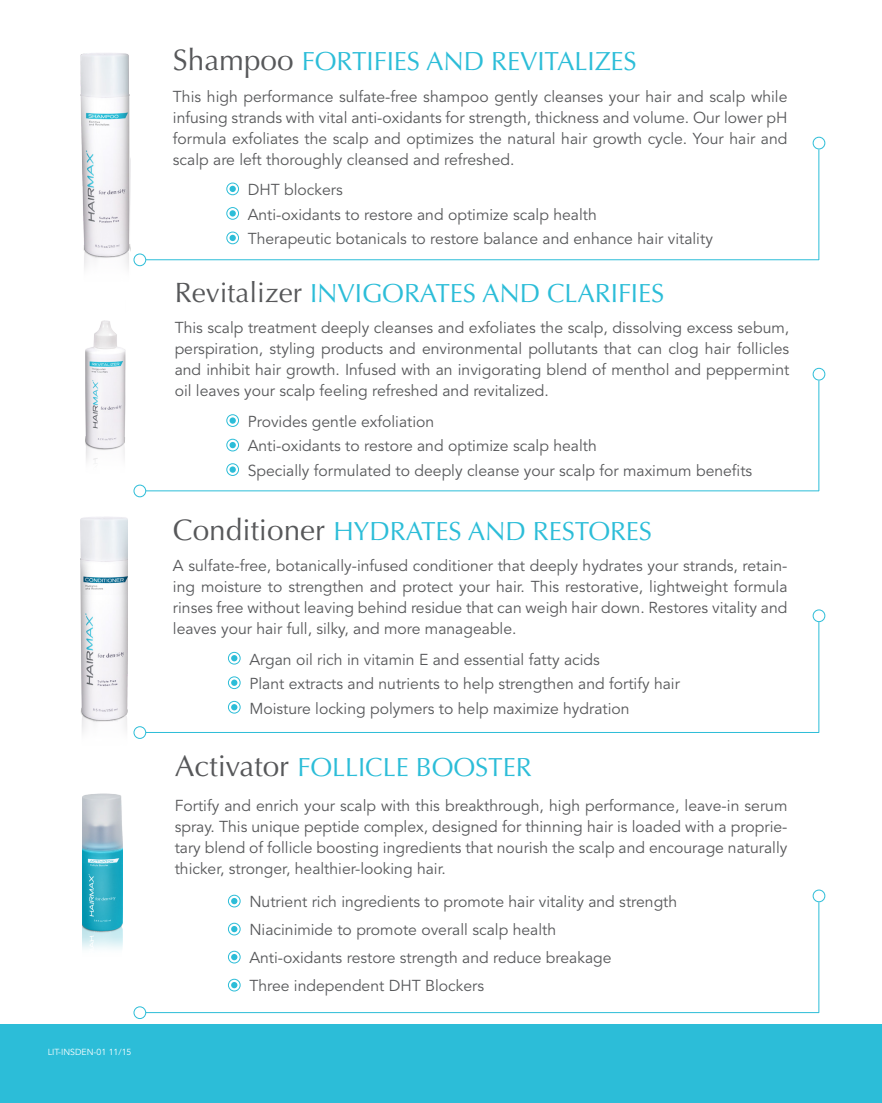
<style>
.page{position:relative;width:882px;height:1103px;background:#fff}
.page>*{position:absolute;margin:0;border:0;box-sizing:border-box;transform-origin:0 0}
.t1{font:26.25px "Optima LT Std";letter-spacing:-.005em;color:#2cbdd8}
.t2{font:15.75px/21px "Avenir";color:#57585a;text-align:justify}
.t3{font:8.75px "Avenir";color:#fff}
.s1{font-size:29.75px;color:#57585a}
.s2{font-size:28px;color:#57585a}
</style>
<div class="page">
<div style="left:0;top:1024px;width:882px;height:78px;background:#2cbdd8"></div>
<hr style="left:818px;top:149px;width:1px;height:111px;background:#2cbdd8">
<hr style="left:146px;top:259px;width:673px;height:1px;background:#2cbdd8">
<div style="left:134px;top:253px;width:12px;height:13px;border:1px solid #2cbdd8;border-radius:50%"></div>
<div style="left:813px;top:137px;width:12px;height:12px;border:1px solid #2cbdd8;border-radius:50%"></div>
<hr style="left:818px;top:380px;width:1px;height:111px;background:#2cbdd8">
<hr style="left:146px;top:490px;width:673px;height:1px;background:#2cbdd8">
<div style="left:134px;top:484px;width:12px;height:13px;border:1px solid #2cbdd8;border-radius:50%"></div>
<div style="left:813px;top:368px;width:12px;height:12px;border:1px solid #2cbdd8;border-radius:50%"></div>
<hr style="left:818px;top:622px;width:1px;height:110px;background:#2cbdd8">
<hr style="left:146px;top:732px;width:673px;height:1px;background:#2cbdd8">
<div style="left:134px;top:726px;width:12px;height:13px;border:1px solid #2cbdd8;border-radius:50%"></div>
<div style="left:813px;top:609px;width:12px;height:13px;border:1px solid #2cbdd8;border-radius:50%"></div>
<hr style="left:818px;top:902px;width:1px;height:110px;background:#2cbdd8">
<hr style="left:146px;top:1012px;width:673px;height:1px;background:#2cbdd8">
<div style="left:134px;top:1006px;width:12px;height:13px;border:1px solid #2cbdd8;border-radius:50%"></div>
<div style="left:813px;top:889px;width:12px;height:13px;border:1px solid #2cbdd8;border-radius:50%"></div>
<div style="left:226px;top:183px;width:13px;height:12px;border:1px solid #2cbdd8;border-radius:50%"></div>
<svg style="left:230px;top:186px;width:6px;height:6px"></svg>
<div style="left:226px;top:207px;width:13px;height:13px;border:1px solid #2cbdd8;border-radius:50%"></div>
<svg style="left:230px;top:210px;width:6px;height:6px"></svg>
<div style="left:226px;top:232px;width:13px;height:12px;border:1px solid #2cbdd8;border-radius:50%"></div>
<svg style="left:230px;top:235px;width:6px;height:6px"></svg>
<div style="left:226px;top:414px;width:13px;height:13px;border:1px solid #2cbdd8;border-radius:50%"></div>
<div style="left:230px;top:417px;width:6px;height:7px;background:#2cbdd8;border-radius:50%"></div>
<div style="left:226px;top:439px;width:13px;height:12px;border:1px solid #2cbdd8;border-radius:50%"></div>
<svg style="left:230px;top:442px;width:6px;height:6px"></svg>
<div style="left:226px;top:463px;width:13px;height:13px;border:1px solid #2cbdd8;border-radius:50%"></div>
<div style="left:230px;top:466px;width:6px;height:7px;background:#2cbdd8;border-radius:50%"></div>
<div style="left:228px;top:652px;width:13px;height:12px;border:1px solid #2cbdd8;border-radius:50%"></div>
<svg style="left:231px;top:655px;width:6px;height:6px"></svg>
<div style="left:228px;top:676px;width:13px;height:13px;border:1px solid #2cbdd8;border-radius:50%"></div>
<div style="left:231px;top:679px;width:6px;height:7px;background:#2cbdd8;border-radius:50%"></div>
<div style="left:228px;top:701px;width:13px;height:12px;border:1px solid #2cbdd8;border-radius:50%"></div>
<svg style="left:231px;top:704px;width:6px;height:6px"></svg>
<div style="left:228px;top:894px;width:13px;height:13px;border:1px solid #2cbdd8;border-radius:50%"></div>
<svg style="left:231px;top:898px;width:6px;height:6px"></svg>
<div style="left:228px;top:922px;width:13px;height:13px;border:1px solid #2cbdd8;border-radius:50%"></div>
<svg style="left:231px;top:926px;width:6px;height:6px"></svg>
<div style="left:228px;top:950px;width:13px;height:13px;border:1px solid #2cbdd8;border-radius:50%"></div>
<svg style="left:231px;top:954px;width:6px;height:6px"></svg>
<div style="left:228px;top:978px;width:13px;height:13px;border:1px solid #2cbdd8;border-radius:50%"></div>
<svg style="left:231px;top:982px;width:6px;height:6px"></svg>
<img style="left:81px;top:53px;width:49px;height:216px">
<img style="left:85px;top:320px;width:40px;height:144px">
<img style="left:81px;top:517px;width:47px;height:216px">
<img style="left:83px;top:727px;width:40px;height:222px">
<p class="t3" style="left:48px;top:1046px;width:85px">LIT-INSDEN-01 11/15</p>
<p class="t1" style="left:173px;top:46px;width:465px"><span class="s1">Shampoo</span> FORTIFIES AND REVITALIZES</p>
<p class="t2" style="left:173px;top:86px;width:616px">This high performance sulfate-free shampoo gently cleanses your hair and scalp while infusing strands with vital anti-oxidants for strength, thickness and volume. Our lower pH formula exfoliates the scalp and optimizes the natural hair growth cycle. Your hair and scalp are left thoroughly cleansed and refreshed.</p>
<p class="t2" style="left:248px;top:179px;width:97px">DHT blockers</p>
<p class="t2" style="left:248px;top:204px;width:351px">Anti-oxidants to restore and optimize scalp health</p>
<p class="t2" style="left:248px;top:228px;width:467px">Therapeutic botanicals to restore balance and enhance hair vitality</p>
<p class="t1" style="left:175px;top:277px;width:491px"><span class="s2">Revitalizer</span> INVIGORATES AND CLARIFIES</p>
<p class="t2" style="left:175px;top:317px;width:616px">This scalp treatment deeply cleanses and exfoliates the scalp, dissolving excess sebum, perspiration, styling products and environmental pollutants that can clog hair follicles and inhibit hair growth. Infused with an invigorating blend of menthol and peppermint oil leaves your scalp feeling refreshed and revitalized.</p>
<p class="t2" style="left:248px;top:411px;width:188px">Provides gentle exfoliation</p>
<p class="t2" style="left:248px;top:436px;width:351px">Anti-oxidants to restore and optimize scalp health</p>
<p class="t2" style="left:248px;top:460px;width:506px">Specially formulated to deeply cleanse your scalp for maximum benefits</p>
<p class="t1" style="left:173px;top:515px;width:481px"><span class="s1">Conditioner</span> HYDRATES AND RESTORES</p>
<p class="t2" style="left:173px;top:555px;width:616px">A sulfate-free, botanically-infused conditioner that deeply hydrates your strands, retain&shy;ing moisture to strengthen and protect your hair. This restorative, lightweight formula rinses free without leaving behind residue that can weigh hair down. Restores vitality and leaves your hair full, silky, and more manageable.</p>
<p class="t2" style="left:249px;top:649px;width:352px">Argan oil rich in vitamin E and essential fatty acids</p>
<p class="t2" style="left:249px;top:673px;width:432px">Plant extracts and nutrients to help strengthen and fortify hair</p>
<p class="t2" style="left:249px;top:698px;width:382px">Moisture locking polymers to help maximize hydration</p>
<p class="t1" style="left:175px;top:752px;width:359px"><span class="s1">Activator</span> FOLLICLE BOOSTER</p>
<p class="t2" style="left:175px;top:795px;width:614px">Fortify and enrich your scalp with this breakthrough, high performance, leave-in serum spray. This unique peptide complex, designed for thinning hair is loaded with a proprie&shy;tary blend of follicle boosting ingredients that nourish the scalp and encourage naturally thicker, stronger, healthier-looking hair.</p>
<p class="t2" style="left:249px;top:891px;width:429px">Nutrient rich ingredients to promote hair vitality and strength</p>
<p class="t2" style="left:249px;top:919px;width:308px">Niacinimide to promote overall scalp health</p>
<p class="t2" style="left:249px;top:947px;width:364px">Anti-oxidants restore strength and reduce breakage</p>
<p class="t2" style="left:249px;top:975px;width:236px">Three independent DHT Blockers</p>
</div>
